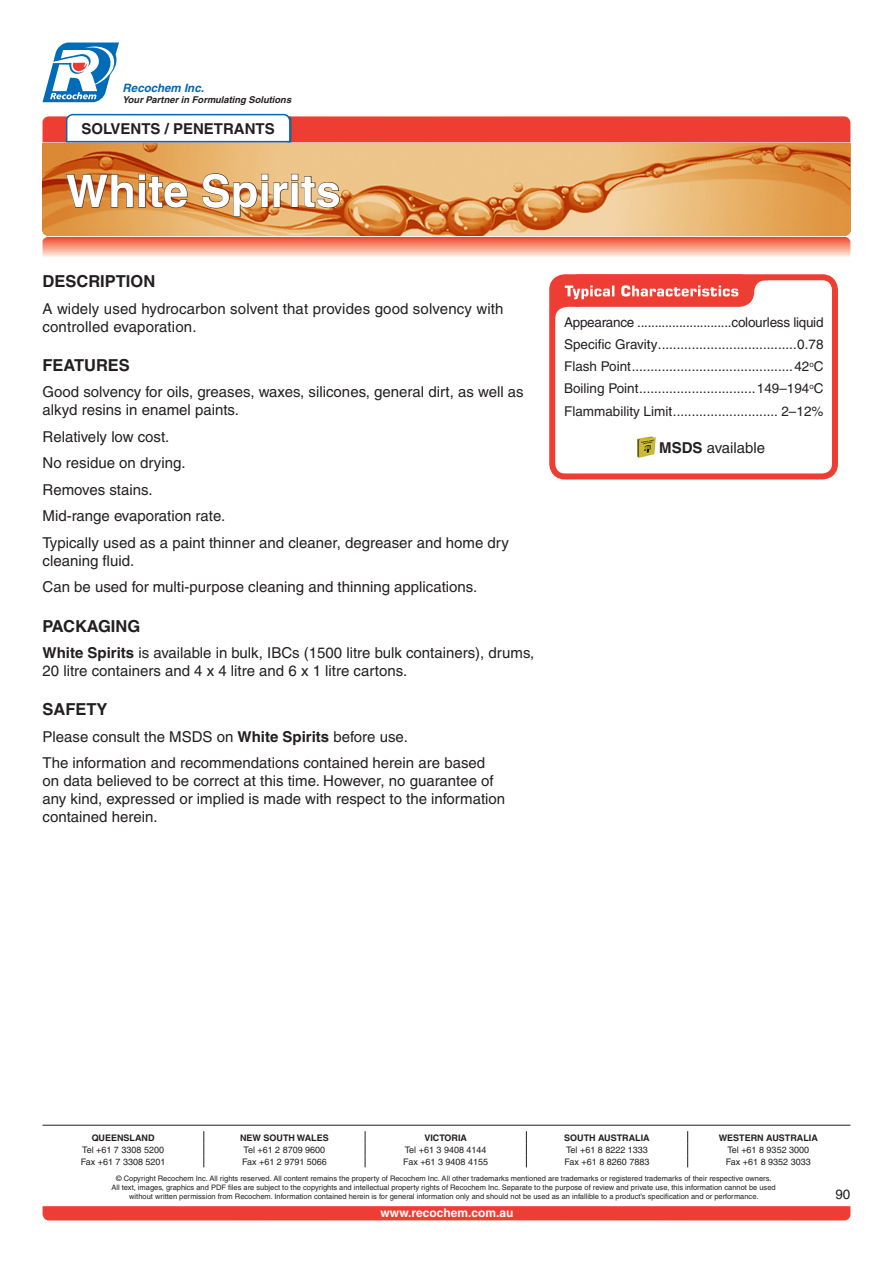
<style>
.page{position:relative;width:893px;height:1263px;background:#fff}
.page>*{position:absolute;margin:0;border:0;box-sizing:border-box;transform-origin:0 0}
.Product_name{font:700 45px "Helvetica";color:#fff}
.Heading{font:700 16.5px "Helvetica";color:#231f20}
.Body_Text{font:15px/18px "Helvetica";color:#231f20}
.Bullet{font:15px "Helvetica";color:#231f20}
.Paragraph_Style_5{font:15px/18px "Helvetica";letter-spacing:.01em;color:#231f20}
.Product_category{font:700 15px "Helvetica";color:#231f20}
.Typical_Characterist{font:13.5px "Helvetica";color:#231f20}
.Typical_Characterist-2{font:13.5px "Helvetica";letter-spacing:-.02em;color:#231f20}
.Body_Text-2{font:700 12px "Helvetica";color:#fff}
.t1{font:italic 700 11.55px "Helvetica";color:#0168b3}
.t2{font:italic 700 9.3px "Helvetica";color:#231f20}
.t3{font:9px "Helvetica";color:#231f20}
.t4{font:700 9px "Helvetica";color:#231f20}
.t5{font:7.5px/9px "Helvetica";color:#231f20;text-align:center}
.s1{font-weight:700}
</style>
<div class="page">
<svg style="left:43px;top:43px;width:76px;height:59px"></svg>
<svg style="left:204px;top:1131px;width:1px;height:36px"></svg>
<svg style="left:365px;top:1131px;width:1px;height:36px"></svg>
<svg style="left:526px;top:1131px;width:1px;height:36px"></svg>
<svg style="left:687px;top:1131px;width:1px;height:36px"></svg>
<svg style="left:43px;top:237px;width:807px;height:20px;background:#f69b87"></svg>
<hr style="left:43px;top:1125px;width:807px;height:1px;background:#231f20">
<svg style="left:43px;top:1206px;width:808px;height:14px;background:#ee4037"></svg>
<svg style="left:43px;top:113px;width:807px;height:31px"></svg>
<img style="left:43px;top:144px;width:807px;height:92px">
<svg style="left:66px;top:174px;width:122px;height:34px;background:#b76f30"></svg>
<svg style="left:202px;top:173px;width:138px;height:44px;background:#c8925a"></svg>
<div style="left:549px;top:274px;width:289px;height:205px;border:6px solid #ee3e34;border-radius:13px"></div>
<div style="left:564px;top:274px;width:190px;height:33px;border:6px solid #ee3e34;border-radius:12px"></div>
<svg style="left:552px;top:277px;width:216px;height:44px"></svg>
<img style="left:638px;top:436px;width:17px;height:21px">
<p class="t1" style="left:123px;top:81px;width:83px">Recochem Inc.</p>
<p class="t2" style="left:123px;top:94px;width:170px">Your Partner in Formulating Solutions</p>
<p class="Product_category" style="left:81px;top:120px;width:195px">SOLVENTS / PENETRANTS</p>
<p class="Product_name" style="left:66px;top:164px;width:277px">White Spirits</p>
<p class="Heading" style="left:43px;top:271px;width:114px">DESCRIPTION</p>
<p class="Paragraph_Style_5" style="left:43px;top:299px;width:463px">A widely used hydrocarbon solvent that provides good solvency with controlled evaporation.</p>
<p class="Heading" style="left:43px;top:355px;width:89px">FEATURES</p>
<p class="Bullet" style="left:43px;top:383px;width:483px">Good solvency for oils, greases, waxes, silicones, general dirt, as well as</p>
<p class="Bullet" style="left:43px;top:401px;width:198px">alkyd resins in enamel paints.</p>
<p class="Bullet" style="left:43px;top:428px;width:128px">Relatively low cost.</p>
<p class="Bullet" style="left:43px;top:454px;width:145px">No residue on drying.</p>
<p class="Bullet" style="left:43px;top:481px;width:112px">Removes stains.</p>
<p class="Bullet" style="left:43px;top:507px;width:184px">Mid-range evaporation rate.</p>
<p class="Bullet" style="left:43px;top:534px;width:468px">Typically used as a paint thinner and cleaner, degreaser and home dry</p>
<p class="Bullet" style="left:43px;top:552px;width:93px">cleaning fluid.</p>
<p class="Bullet" style="left:43px;top:578px;width:436px">Can be used for multi-purpose cleaning and thinning applications.</p>
<p class="Heading" style="left:43px;top:616px;width:99px">PACKAGING</p>
<p class="Body_Text" style="left:43px;top:644px;width:493px"><span class="s1">White Spirits</span> is available in bulk, IBCs (1500 litre bulk containers), drums,<br>20 litre containers and 4 x 4 litre and 6 x 1 litre cartons.</p>
<p class="Heading" style="left:43px;top:699px;width:67px">SAFETY</p>
<p class="Body_Text" style="left:43px;top:728px;width:367px">Please consult the MSDS on <span class="s1">White Spirits</span> before use.</p>
<p class="Body_Text" style="left:43px;top:754px;width:464px">The information and recommendations contained herein are based on data believed to be correct at this time. However, no guarantee of any kind, expressed or implied is made with respect to the information contained herein.</p>
<p class="Typical_Characterist-2" style="left:564px;top:314px;width:261px">Appearance ...........................colourless liquid</p>
<p class="Typical_Characterist" style="left:564px;top:336px;width:261px">Specific Gravity.....................................0.78</p>
<p class="Typical_Characterist" style="left:564px;top:358px;width:261px">Flash Point...........................................42<sup>o</sup>C</p>
<p class="Typical_Characterist" style="left:564px;top:381px;width:261px">Boiling Point...............................149–194<sup>o</sup>C</p>
<p class="Typical_Characterist" style="left:564px;top:403px;width:261px">Flammability Limit............................ 2–12%</p>
<p class="Body_Text" style="left:659px;top:438px;width:107px"><span class="s1">MSDS</span> available</p>
<p class="t4" style="left:92px;top:1132px;width:64px">QUEENSLAND</p>
<p class="t4" style="left:240px;top:1132px;width:90px">NEW SOUTH WALES</p>
<p class="t4" style="left:424px;top:1132px;width:44px">VICTORIA</p>
<p class="t4" style="left:564px;top:1132px;width:87px">SOUTH AUSTRALIA</p>
<p class="t4" style="left:719px;top:1132px;width:101px">WESTERN AUSTRALIA</p>
<p class="t3" style="left:82px;top:1144px;width:83px">Tel +61 7 3308 5200</p>
<p class="t3" style="left:244px;top:1144px;width:83px">Tel +61 2 8709 9600</p>
<p class="t3" style="left:405px;top:1144px;width:83px">Tel +61 3 9408 4144</p>
<p class="t3" style="left:566px;top:1144px;width:83px">Tel +61 8 8222 1333</p>
<p class="t3" style="left:727px;top:1144px;width:83px">Tel +61 8 9352 3000</p>
<p class="t3" style="left:81px;top:1156px;width:86px">Fax +61 7 3308 5201</p>
<p class="t3" style="left:242px;top:1156px;width:86px">Fax +61 2 9791 5066</p>
<p class="t3" style="left:403px;top:1156px;width:86px">Fax +61 3 9408 4155</p>
<p class="t3" style="left:565px;top:1156px;width:86px">Fax +61 8 8260 7883</p>
<p class="t3" style="left:726px;top:1156px;width:86px">Fax +61 8 9352 3033</p>
<p class="t5" style="left:111px;top:1174px;width:666px">© Copyright Recochem Inc. All rights reserved. All content remains the property of Recochem Inc. All other trademarks mentioned are trademarks or registered trademarks of their respective owners.<br>All text, images, graphics and PDF files are subject to the copyrights and intellectual property rights of Recochem Inc. Separate to the purpose of review and private use, this information cannot be used without written permission from Recochem. Information contained herein is for general information only and should not be used as an infallible to a product’s specification and or performance.</p>
<p class="Body_Text-2" style="left:381px;top:1205px;width:134px">www.recochem.com.au</p>
<p class="Typical_Characterist" style="left:835px;top:1186px;width:17px">90</p>
</div>
